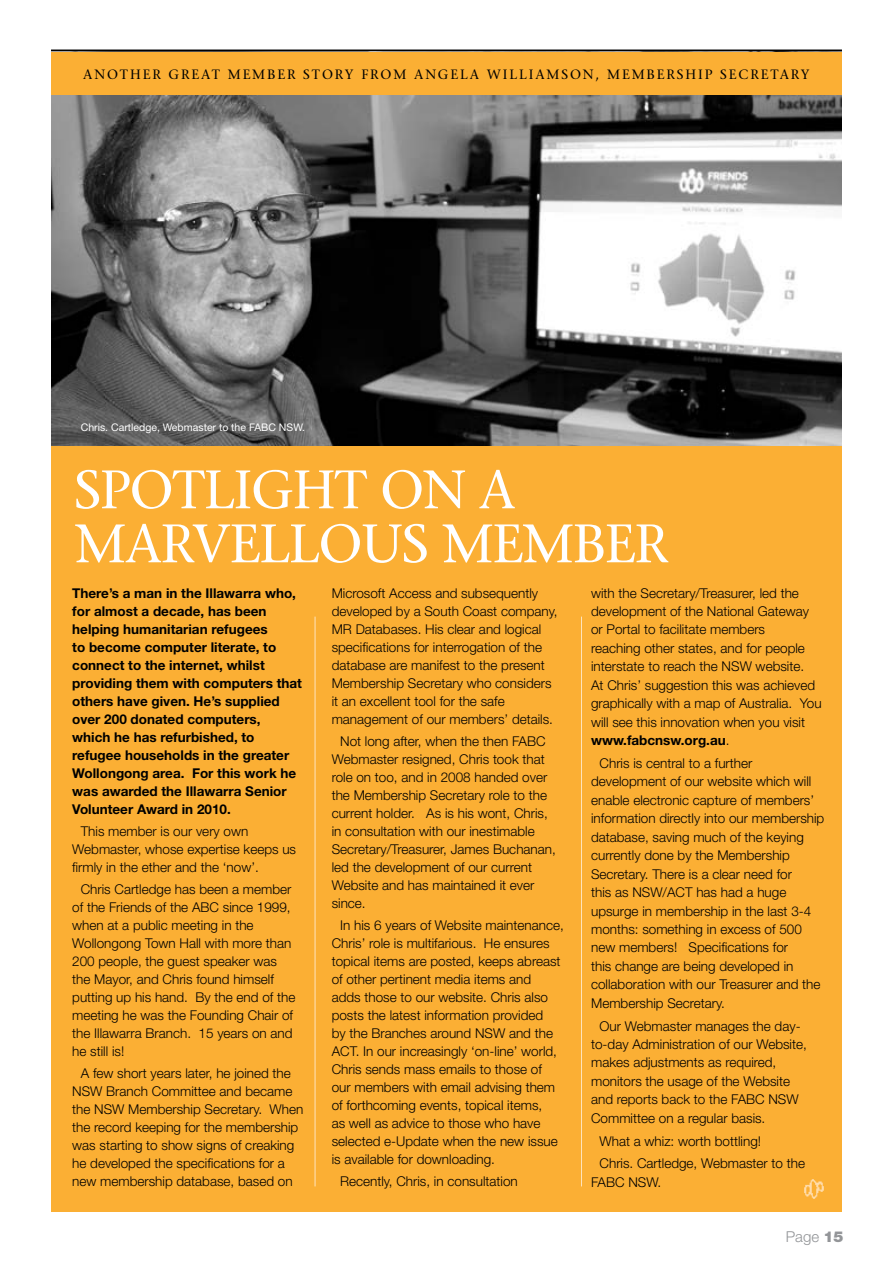
<style>
.page{position:relative;width:893px;height:1263px;background:#fff}
.page>*{position:absolute;margin:0;border:0;box-sizing:border-box;transform-origin:0 0}
.t1{font:54px/54px "Stone Serif";letter-spacing:-.025em;color:#fff}
.t2{font:300 15px "Helvetica Neue";color:#939598}
.t3{font:300 13.5px/18px "Helvetica Neue";color:#000}
.t4{font:700 13.5px/18px "Helvetica Neue";color:#000}
.t5{font:13.5px "Stone Serif";letter-spacing:.14em;color:#000}
.t6{font:10.5px "Helvetica Neue";color:#fff}
.s1{font-weight:700}
.s2{font-weight:900}
</style>
<div class="page">
<hr style="left:51px;top:50px;width:791px;height:3px;background:#000">
<img style="left:51px;top:95px;width:791px;height:351px">
<div style="left:51px;top:446px;width:791px;height:766px;background:#fbaf34"></div>
<div style="left:51px;top:52px;width:791px;height:43px;background:#fbaf34"></div>
<hr style="left:315px;top:617px;width:1px;height:569px;background:#ffe4bd">
<hr style="left:581px;top:617px;width:1px;height:569px;background:#ffe4bd">
<img style="left:804px;top:1179px;width:20px;height:20px">
<p class="t5" style="left:83px;top:66px;width:728px">ANOTHER GREAT MEMBER STORY FROM ANGELA WILLIAMSON, MEMBERSHIP SECRETARY</p>
<p class="t6" style="left:81px;top:421px;width:226px">Chris. Cartledge, Webmaster to the FABC NSW.</p>
<h1 class="t1" style="left:74px;top:463px;width:596px">SPOTLIGHT ON A<br>MARVELLOUS MEMBER</h1>
<p class="t4" style="left:72px;top:584px;width:231px">There’s a man in the Illawarra who, for almost a decade, has been helping humanitarian refugees<br>to become computer literate, to connect to the internet, whilst providing them with computers that others have given. He’s supplied over 200 donated computers, which he has refurbished, to refugee households in the greater<br>Wollongong area. For this work he was awarded the Illawarra Senior<br>Volunteer Award in 2010.</p>
<p class="t3" style="left:72px;top:822px;width:225px;text-indent:9px">This member is our very own<br>Webmaster, whose expertise keeps us firmly in the ether and the ‘now’.</p>
<p class="t3" style="left:72px;top:880px;width:225px;text-indent:9px">Chris Cartledge has been a member of the Friends of the ABC since 1999, when at a public meeting in the<br>Wollongong Town Hall with more than<br>200 people, the guest speaker was the Mayor, and Chris found himself putting up his hand. By the end of the meeting he was the Founding Chair of the Illawarra Branch. 15 years on and he still is!</p>
<p class="t3" style="left:72px;top:1064px;width:233px;text-indent:9px">A few short years later, he joined the NSW Branch Committee and became the NSW Membership Secretary. When the record keeping for the membership was starting to show signs of creaking he developed the specifications for a new membership database, based on</p>
<p class="t3" style="left:332px;top:583px;width:227px">Microsoft Access and subsequently developed by a South Coast company, MR Databases. His clear and logical specifications for interrogation of the database are manifest to the present Membership Secretary who considers it an excellent tool for the safe management of our members’ details.</p>
<p class="t3" style="left:332px;top:732px;width:226px;text-indent:9px">Not long after, when the then FABC Webmaster resigned, Chris took that role on too, and in 2008 handed over the Membership Secretary role to the current holder. As is his wont, Chris, in consultation with our inestimable Secretary/Treasurer, James Buchanan, led the development of our current Website and has maintained it ever since.</p>
<p class="t3" style="left:332px;top:916px;width:234px;text-indent:9px">In his 6 years of Website maintenance, Chris’ role is multifarious. He ensures topical items are posted, keeps abreast of other pertinent media items and<br>adds those to our website. Chris also posts the latest information provided<br>by the Branches around NSW and the ACT. In our increasingly ‘on-line’ world, Chris sends mass emails to those of our members with email advising them of forthcoming events, topical items,<br>as well as advice to those who have selected e-Update when the new issue is available for downloading.</p>
<p class="t3" style="left:340px;top:1172px;width:179px">Recently, Chris, in consultation</p>
<p class="t3" style="left:591px;top:583px;width:232px;line-height:18.5px">with the Secretary/Treasurer, led the development of the National Gateway or Portal to facilitate members<br>reaching other states, and for people interstate to reach the NSW website.<br>At Chris’ suggestion this was achieved graphically with a map of Australia. You will see this innovation when you visit <span class="s1">www.fabcnsw.org.au</span>.</p>
<p class="t3" style="left:591px;top:753px;width:235px;line-height:18.5px;text-indent:9px">Chris is central to a further development of our website which will enable electronic capture of members’ information directly into our membership database, saving much of the keying currently done by the Membership Secretary. There is a clear need for<br>this as NSW/ACT has had a huge upsurge in membership in the last 3-4 months: something in excess of 500 new members! Specifications for<br>this change are being developed in collaboration with our Treasurer and the Membership Secretary.</p>
<p class="t3" style="left:591px;top:1016px;width:217px;line-height:18.5px;text-indent:9px">Our Webmaster manages the day&shy;to-day Administration of our Website, makes adjustments as required, monitors the usage of the Website and reports back to the FABC NSW<br>Committee on a regular basis.</p>
<p class="t3" style="left:600px;top:1129px;width:207px;line-height:22.6px">What a whiz: worth bottling!<br>Chris. Cartledge, Webmaster to the</p>
<p class="t3" style="left:591px;top:1172px;width:72px">FABC NSW.</p>
<p class="t2" style="left:786px;top:1227px;width:59px">Page <span class="s2">15</span></p>
</div>
